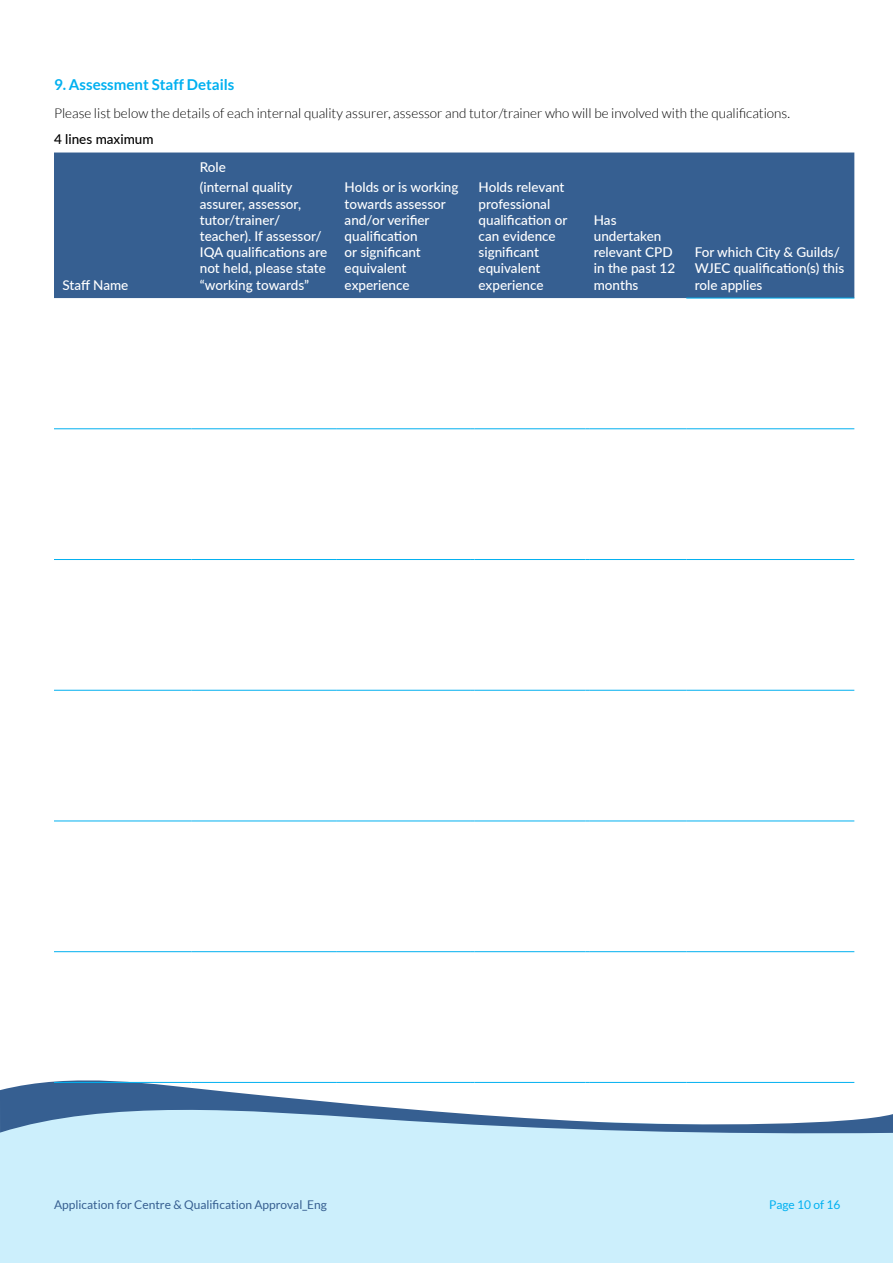
<style>
.page{position:relative;width:893px;height:1263px;background:#fff}
.page>*{position:absolute;margin:0;border:0;box-sizing:border-box;transform-origin:0 0}
.t1{font:700 15px "Lato";color:#00b0f0}
.t2{font:500 13.5px/16.2px "Lato";color:#fff}
.t3{font:300 13.5px "Lato";color:#000}
.t4{font:500 13.5px "Lato";color:#000}
.t5{font:12px "Lato";color:#365f91}
.t6{font:12px "Lato";color:#00b0f0}
</style>
<div class="page">
<div style="left:0;top:1135px;width:893px;height:128px;background:#cceffc"></div>
<svg style="left:0;top:1080px;width:893px;height:55px"></svg>
<div style="left:54px;top:153px;width:800px;height:145px;background:#365f91"></div>
<hr style="left:686px;top:298px;width:168px;height:1px;background:#00b0f0">
<hr style="left:54px;top:428px;width:137px;height:1px;background:#00b0f0">
<hr style="left:191px;top:428px;width:145px;height:1px;background:#00b0f0">
<hr style="left:336px;top:428px;width:134px;height:1px;background:#00b0f0">
<hr style="left:475px;top:428px;width:110px;height:1px;background:#00b0f0">
<hr style="left:590px;top:428px;width:96px;height:1px;background:#00b0f0">
<hr style="left:686px;top:428px;width:168px;height:1px;background:#00b0f0">
<hr style="left:54px;top:559px;width:137px;height:1px;background:#00b0f0">
<hr style="left:191px;top:559px;width:145px;height:1px;background:#00b0f0">
<hr style="left:336px;top:559px;width:134px;height:1px;background:#00b0f0">
<hr style="left:475px;top:559px;width:110px;height:1px;background:#00b0f0">
<hr style="left:590px;top:559px;width:96px;height:1px;background:#00b0f0">
<hr style="left:686px;top:559px;width:168px;height:1px;background:#00b0f0">
<hr style="left:54px;top:690px;width:137px;height:1px;background:#00b0f0">
<hr style="left:191px;top:690px;width:145px;height:1px;background:#00b0f0">
<hr style="left:336px;top:690px;width:134px;height:1px;background:#00b0f0">
<hr style="left:475px;top:690px;width:110px;height:1px;background:#00b0f0">
<hr style="left:590px;top:690px;width:96px;height:1px;background:#00b0f0">
<hr style="left:686px;top:690px;width:168px;height:1px;background:#00b0f0">
<hr style="left:54px;top:820px;width:137px;height:1px;background:#00b0f0">
<hr style="left:191px;top:820px;width:145px;height:1px;background:#00b0f0">
<hr style="left:336px;top:820px;width:134px;height:1px;background:#00b0f0">
<hr style="left:475px;top:820px;width:110px;height:1px;background:#00b0f0">
<hr style="left:590px;top:820px;width:96px;height:1px;background:#00b0f0">
<hr style="left:686px;top:820px;width:168px;height:1px;background:#00b0f0">
<hr style="left:54px;top:951px;width:137px;height:1px;background:#00b0f0">
<hr style="left:191px;top:951px;width:145px;height:1px;background:#00b0f0">
<hr style="left:336px;top:951px;width:134px;height:1px;background:#00b0f0">
<hr style="left:475px;top:951px;width:110px;height:1px;background:#00b0f0">
<hr style="left:590px;top:951px;width:96px;height:1px;background:#00b0f0">
<hr style="left:686px;top:951px;width:168px;height:1px;background:#00b0f0">
<hr style="left:54px;top:1082px;width:137px;height:1px;background:#00b0f0">
<hr style="left:191px;top:1082px;width:145px;height:1px;background:#00b0f0">
<hr style="left:336px;top:1082px;width:134px;height:1px;background:#00b0f0">
<hr style="left:475px;top:1082px;width:110px;height:1px;background:#00b0f0">
<hr style="left:590px;top:1082px;width:96px;height:1px;background:#00b0f0">
<hr style="left:686px;top:1082px;width:168px;height:1px;background:#00b0f0">
<p class="t1" style="left:54px;top:76px;width:182px">9. Assessment Staff Details</p>
<p class="t3" style="left:54px;top:106px;width:737px">Please list below the details of each internal quality assurer, assessor and tutor/trainer who will be involved with the qualifications.</p>
<p class="t4" style="left:54px;top:129px;width:101px">4 lines maximum</p>
<p class="t2" style="left:63px;top:276px;width:67px">Staff Name</p>
<p class="t2" style="left:200px;top:156px;width:94px;line-height:20.4px">Role<br>(internal quality</p>
<p class="t2" style="left:200px;top:195px;width:129px">assurer, assessor, tutor/trainer/ teacher). If assessor/<br>IQA qualifications are not held, please state “working towards”</p>
<p class="t2" style="left:345px;top:179px;width:115px">Holds or is working towards assessor and/or verifier qualification<br>or significant equivalent experience</p>
<p class="t2" style="left:479px;top:179px;width:90px">Holds relevant professional qualification or can evidence significant equivalent experience</p>
<p class="t2" style="left:594px;top:211px;width:83px">Has undertaken relevant CPD in the past 12 months</p>
<p class="t2" style="left:695px;top:244px;width:151px">For which City &amp; Guilds/<br>WJEC qualification(s) this role applies</p>
<p class="t5" style="left:54px;top:1198px;width:274px">Application for Centre &amp; Qualification Approval_Eng</p>
<p class="t6" style="left:769px;top:1198px;width:73px">Page 10 of 16</p>
</div>
